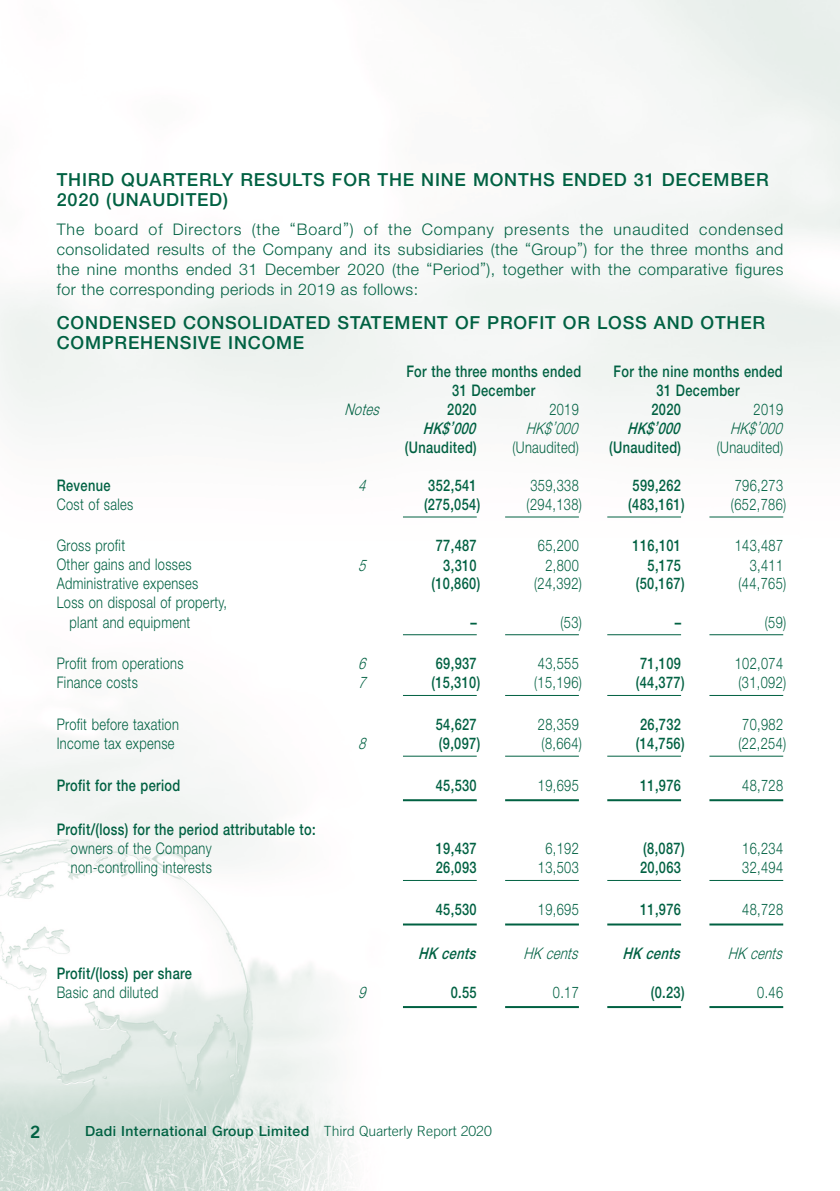
<style>
.page{position:relative;width:840px;height:1191px;background:#fff}
.page>*{position:absolute;margin:0;border:0;box-sizing:border-box;transform-origin:0 0}
.t1{font:500 18px/20px "Helvetica Neue LT Std";letter-spacing:.045em;color:#006142}
.t2{font:17px "Trade Gothic LT Std Bd 2";color:#006142}
.t3{font:300 16px/19px "Helvetica Neue LT Std";letter-spacing:.03em;color:#006142;scale:.8 1}
.t4{font:500 16px/19px "Helvetica Neue LT Std";letter-spacing:.03em;color:#006142;text-align:center;scale:.8 1}
.t5{font:300 16px/20px "Helvetica Neue LT Std";letter-spacing:.03em;color:#006142;text-align:justify}
.t6{font:italic 300 16px "Helvetica Neue LT Std";color:#006142;scale:.8 1}
.t7{font:italic 500 16px "Helvetica Neue LT Std";color:#006142;scale:.8 1}
.t8{font:500 14px "Helvetica Neue LT Std";letter-spacing:.03em;color:#006142}
.s1{font-family:"Trade Gothic LT Std";font-weight:300}
</style>
<div class="page">
<img style="left:0;top:0;width:839px;height:1191px">
<hr style="left:403px;top:516px;width:73px;height:1px;background:#006142">
<hr style="left:505px;top:516px;width:73px;height:1px;background:#006142">
<hr style="left:607px;top:516px;width:73px;height:1px;background:#006142">
<hr style="left:709px;top:516px;width:73px;height:1px;background:#006142">
<hr style="left:403px;top:634px;width:73px;height:1px;background:#006142">
<hr style="left:505px;top:634px;width:73px;height:1px;background:#006142">
<hr style="left:607px;top:634px;width:73px;height:1px;background:#006142">
<hr style="left:709px;top:634px;width:73px;height:1px;background:#006142">
<hr style="left:403px;top:695px;width:73px;height:1px;background:#006142">
<hr style="left:505px;top:695px;width:73px;height:1px;background:#006142">
<hr style="left:607px;top:695px;width:73px;height:1px;background:#006142">
<hr style="left:709px;top:695px;width:73px;height:1px;background:#006142">
<hr style="left:403px;top:755px;width:73px;height:1px;background:#006142">
<hr style="left:505px;top:755px;width:73px;height:1px;background:#006142">
<hr style="left:607px;top:755px;width:73px;height:1px;background:#006142">
<hr style="left:709px;top:755px;width:73px;height:1px;background:#006142">
<hr style="left:403px;top:799px;width:73px;height:2px;background:#006142">
<hr style="left:505px;top:799px;width:73px;height:2px;background:#006142">
<hr style="left:607px;top:799px;width:73px;height:2px;background:#006142">
<hr style="left:709px;top:799px;width:73px;height:2px;background:#006142">
<hr style="left:403px;top:880px;width:73px;height:1px;background:#006142">
<hr style="left:505px;top:880px;width:73px;height:1px;background:#006142">
<hr style="left:607px;top:880px;width:73px;height:1px;background:#006142">
<hr style="left:709px;top:880px;width:73px;height:1px;background:#006142">
<hr style="left:403px;top:923px;width:73px;height:2px;background:#006142">
<hr style="left:505px;top:923px;width:73px;height:2px;background:#006142">
<hr style="left:607px;top:923px;width:73px;height:2px;background:#006142">
<hr style="left:709px;top:923px;width:73px;height:2px;background:#006142">
<hr style="left:403px;top:1006px;width:73px;height:2px;background:#006142">
<hr style="left:505px;top:1006px;width:73px;height:2px;background:#006142">
<hr style="left:607px;top:1006px;width:73px;height:2px;background:#006142">
<hr style="left:709px;top:1006px;width:73px;height:2px;background:#006142">
<p class="t1" style="left:57px;top:170px;width:713px">THIRD QUARTERLY RESULTS FOR THE NINE MONTHS ENDED 31 DECEMBER<br>2020 (UNAUDITED)</p>
<p class="t5" style="left:57px;top:219px;width:727px">The board of Directors (the “Board”) of the Company presents the unaudited condensed consolidated results of the Company and its subsidiaries (the “Group”) for the three months and the nine months ended 31 December 2020 (the “Period”), together with the comparative figures for the corresponding periods in 2019 as follows:</p>
<p class="t1" style="left:57px;top:312px;width:709px">CONDENSED CONSOLIDATED STATEMENT OF PROFIT OR LOSS AND OTHER<br>COMPREHENSIVE INCOME</p>
<p class="t4" style="left:406px;top:361px;width:220px">For the three months ended<br>31 December</p>
<p class="t4" style="left:613px;top:361px;width:213px">For the nine months ended<br>31 December</p>
<p class="t6" style="left:344px;top:399px;width:51px">Notes</p>
<p class="t4" style="left:447px;top:399px;width:38px">2020</p>
<p class="t3" style="left:549px;top:399px;width:38px">2019</p>
<p class="t4" style="left:651px;top:399px;width:38px">2020</p>
<p class="t3" style="left:753px;top:399px;width:38px">2019</p>
<p class="t7" style="left:422px;top:418px;width:73px">HK$’000</p>
<p class="t6" style="left:525px;top:418px;width:72px">HK$’000</p>
<p class="t7" style="left:626px;top:418px;width:73px">HK$’000</p>
<p class="t6" style="left:729px;top:418px;width:72px">HK$’000</p>
<p class="t4" style="left:404px;top:437px;width:91px">(Unaudited)</p>
<p class="t3" style="left:512px;top:437px;width:85px">(Unaudited)</p>
<p class="t4" style="left:608px;top:437px;width:91px">(Unaudited)</p>
<p class="t3" style="left:716px;top:437px;width:85px">(Unaudited)</p>
<p class="t4" style="left:57px;top:475px;width:69px">Revenue</p>
<p class="t6" style="left:358px;top:475px;width:17px">4</p>
<p class="t4" style="left:428px;top:475px;width:62px">352,541</p>
<p class="t3" style="left:530px;top:475px;width:62px">359,338</p>
<p class="t4" style="left:632px;top:475px;width:62px">599,262</p>
<p class="t3" style="left:734px;top:475px;width:62px">796,273</p>
<p class="t3" style="left:57px;top:494px;width:97px">Cost of sales</p>
<p class="t4" style="left:424px;top:494px;width:72px">(275,054)</p>
<p class="t3" style="left:526px;top:494px;width:71px">(294,138)</p>
<p class="t4" style="left:628px;top:494px;width:72px">(483,161)</p>
<p class="t3" style="left:730px;top:494px;width:71px">(652,786)</p>
<p class="t3" style="left:57px;top:536px;width:87px">Gross profit</p>
<p class="t4" style="left:435px;top:536px;width:53px">77,487</p>
<p class="t3" style="left:537px;top:536px;width:53px">65,200</p>
<p class="t4" style="left:632px;top:536px;width:62px">116,101</p>
<p class="t3" style="left:734px;top:536px;width:62px">143,487</p>
<p class="t3" style="left:57px;top:555px;width:170px">Other gains and losses</p>
<p class="t6" style="left:358px;top:555px;width:17px">5</p>
<p class="t4" style="left:443px;top:555px;width:43px">3,310</p>
<p class="t3" style="left:545px;top:555px;width:43px">2,800</p>
<p class="t4" style="left:647px;top:555px;width:43px">5,175</p>
<p class="t3" style="left:749px;top:555px;width:43px">3,411</p>
<p class="t3" style="left:57px;top:574px;width:178px">Administrative expenses</p>
<p class="t4" style="left:431px;top:574px;width:62px">(10,860)</p>
<p class="t3" style="left:534px;top:574px;width:61px">(24,392)</p>
<p class="t4" style="left:635px;top:574px;width:62px">(50,167)</p>
<p class="t3" style="left:738px;top:574px;width:61px">(44,765)</p>
<p class="t3" style="left:69px;top:593px;width:198px;text-indent:-13px">Loss on disposal of property, plant and equipment</p>
<p class="t4" style="left:470px;top:612px;width:9px">–</p>
<p class="t3" style="left:560px;top:612px;width:28px">(53)</p>
<p class="t4" style="left:674px;top:612px;width:10px">–</p>
<p class="t3" style="left:764px;top:612px;width:28px">(59)</p>
<p class="t3" style="left:57px;top:653px;width:160px">Profit from operations</p>
<p class="t6" style="left:358px;top:654px;width:17px">6</p>
<p class="t4" style="left:435px;top:654px;width:53px">69,937</p>
<p class="t3" style="left:537px;top:653px;width:53px">43,555</p>
<p class="t4" style="left:639px;top:654px;width:53px">71,109</p>
<p class="t3" style="left:734px;top:653px;width:62px">102,074</p>
<p class="t3" style="left:57px;top:672px;width:103px">Finance costs</p>
<p class="t6" style="left:358px;top:673px;width:17px">7</p>
<p class="t4" style="left:431px;top:673px;width:62px">(15,310)</p>
<p class="t3" style="left:534px;top:672px;width:61px">(15,196)</p>
<p class="t4" style="left:635px;top:673px;width:62px">(44,377)</p>
<p class="t3" style="left:738px;top:672px;width:61px">(31,092)</p>
<p class="t3" style="left:57px;top:714px;width:154px">Profit before taxation</p>
<p class="t4" style="left:435px;top:714px;width:53px">54,627</p>
<p class="t3" style="left:537px;top:714px;width:53px">28,359</p>
<p class="t4" style="left:639px;top:714px;width:53px">26,732</p>
<p class="t3" style="left:741px;top:714px;width:53px">70,982</p>
<p class="t3" style="left:57px;top:733px;width:149px">Income tax expense</p>
<p class="t6" style="left:358px;top:733px;width:17px">8</p>
<p class="t4" style="left:439px;top:733px;width:53px">(9,097)</p>
<p class="t3" style="left:541px;top:733px;width:52px">(8,664)</p>
<p class="t4" style="left:635px;top:733px;width:62px">(14,756)</p>
<p class="t3" style="left:738px;top:733px;width:61px">(22,254)</p>
<p class="t4" style="left:57px;top:775px;width:156px">Profit for the period</p>
<p class="t4" style="left:435px;top:775px;width:53px">45,530</p>
<p class="t3" style="left:537px;top:775px;width:53px">19,695</p>
<p class="t4" style="left:639px;top:775px;width:53px">11,976</p>
<p class="t3" style="left:741px;top:775px;width:53px">48,728</p>
<p class="t4" style="left:57px;top:820px;width:325px">Profit/(loss) for the period attributable to:</p>
<p class="t3" style="left:71px;top:838px;width:177px">owners of the Company</p>
<p class="t4" style="left:435px;top:839px;width:53px">19,437</p>
<p class="t3" style="left:545px;top:838px;width:43px">6,192</p>
<p class="t4" style="left:643px;top:839px;width:53px">(8,087)</p>
<p class="t3" style="left:741px;top:838px;width:53px">16,234</p>
<p class="t3" style="left:71px;top:857px;width:177px">non-controlling interests</p>
<p class="t4" style="left:435px;top:858px;width:53px">26,093</p>
<p class="t3" style="left:537px;top:857px;width:53px">13,503</p>
<p class="t4" style="left:639px;top:858px;width:53px">20,063</p>
<p class="t3" style="left:741px;top:857px;width:53px">32,494</p>
<p class="t4" style="left:435px;top:899px;width:53px">45,530</p>
<p class="t3" style="left:537px;top:899px;width:53px">19,695</p>
<p class="t4" style="left:639px;top:899px;width:53px">11,976</p>
<p class="t3" style="left:741px;top:899px;width:53px">48,728</p>
<p class="t7" style="left:418px;top:944px;width:79px">HK cents</p>
<p class="t6" style="left:523px;top:944px;width:75px">HKcents</p>
<p class="t7" style="left:622px;top:944px;width:79px">HK cents</p>
<p class="t6" style="left:727px;top:944px;width:75px">HKcents</p>
<p class="t4" style="left:57px;top:963px;width:170px">Profit/(loss) per share</p>
<p class="t3" style="left:57px;top:982px;width:128px">Basic and diluted</p>
<p class="t6" style="left:358px;top:982px;width:17px">9</p>
<p class="t4" style="left:450px;top:982px;width:34px">0.55</p>
<p class="t3" style="left:552px;top:982px;width:34px">0.17</p>
<p class="t4" style="left:650px;top:982px;width:44px">(0.23)</p>
<p class="t3" style="left:756px;top:982px;width:34px">0.46</p>
<p class="t2" style="left:30px;top:1121px;width:12px">2</p>
<p class="t8" style="left:85px;top:1123px;width:408px">Dadi International Group Limited <span class="s1">Third Quarterly Report 2020</span></p>
</div>
